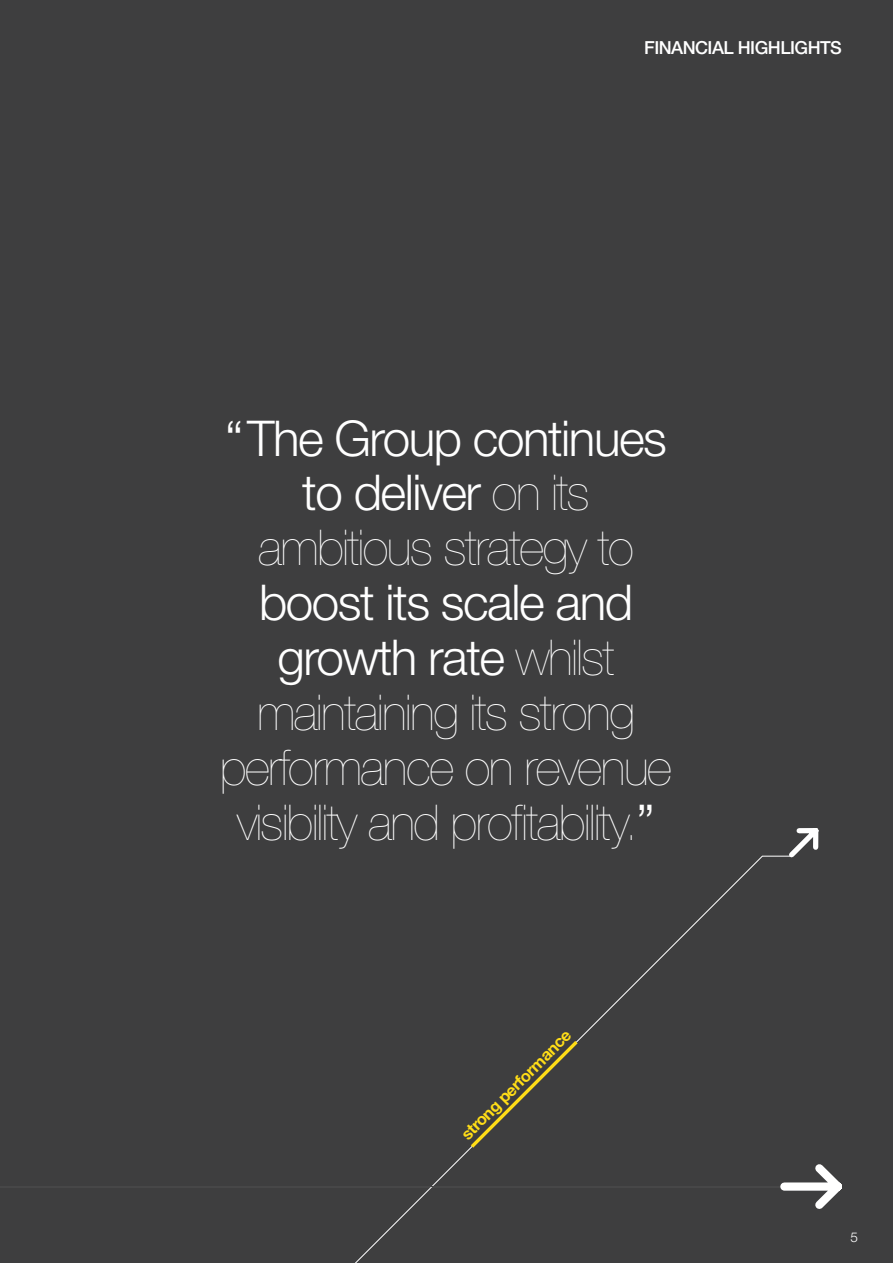
<style>
.page{position:relative;width:893px;height:1263px;background:#3e3e3f}
.page>*{position:absolute;margin:0;border:0;box-sizing:border-box;transform-origin:0 0}
.t1{font:200 49.35px/54.9px "Helvetica Neue";letter-spacing:-.03em;color:#fff;text-align:center}
.t2{font:300 49.35px/54.9px "Helvetica Neue";letter-spacing:-.03em;color:#fff;text-align:center}
.t3{font:500 18px "Helvetica Neue";letter-spacing:-.03em;color:#fff}
.t4{font:700 16.5px "Helvetica Neue";color:#ffdd17}
.t5{font:300 13.5px "Helvetica Neue";color:#fff}
.s1{font-weight:200}
.s2{font-weight:300}
</style>
<div class="page">
<svg style="left:467px;top:1037px;width:114px;height:114px"></svg>
<svg style="left:780px;top:1164px;width:62px;height:45px"></svg>
<svg style="left:784px;top:828px;width:35px;height:30px"></svg>
<p class="t3" style="left:644px;top:37px;width:199px">FINANCIAL HIGHLIGHTS</p>
<p class="t2" style="left:225px;top:409px;width:443px">“The Group continues to deliver <span class="s1">on its ambitious strategy to</span></p>
<p class="t1" style="left:220px;top:575px;width:453px"><span class="s2">boost its scale and growth rate</span> whilst maintaining its strong performance on revenue visibility and profitability.<span class="s2">”</span></p>
<p class="t4" style="left:457px;top:1130px;width:150px;rotate:-45deg">strong performance</p>
<p class="t5" style="left:850px;top:1229px;width:9px">5</p>
</div>
